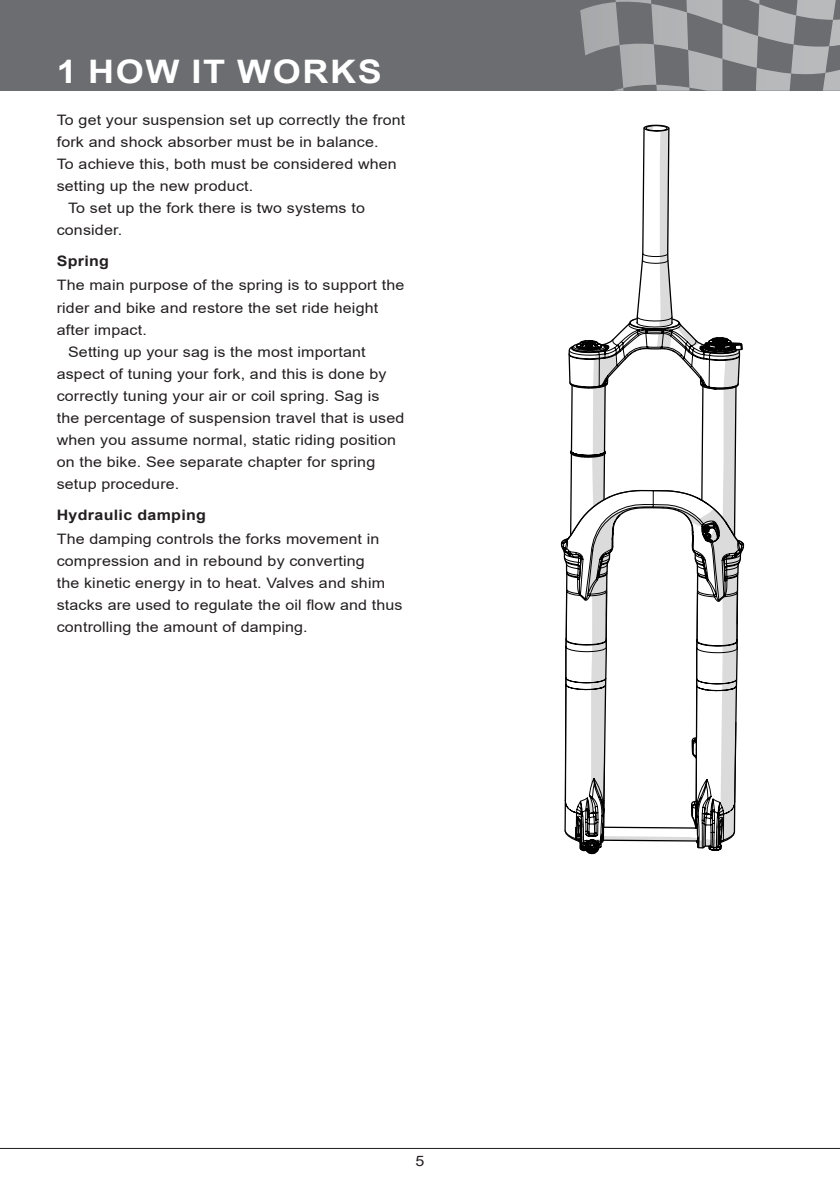
<style>
.page{position:relative;width:840px;height:1191px;background:#fff}
.page>*{position:absolute;margin:0;border:0;box-sizing:border-box;transform-origin:0 0}
.t1{font:700 32.4px "Arial";letter-spacing:.045em;color:#fff;scale:1.11 1}
.t2{font:14.4px/22px "Arial";letter-spacing:.01em;color:#231f20;scale:1.11 1}
.t3{font:700 14.4px "Arial";letter-spacing:.02em;color:#231f20;scale:1.11 1}
</style>
<div class="page">
<div style="left:0;top:0;width:839px;height:91px;background:#6c6d70"></div>
<svg style="left:580px;top:0;width:259px;height:91px"></svg>
<hr style="left:0;top:1148px;width:839px;height:1px;background:#231f20">
<svg style="left:650px;top:3px;width:123px;height:544px"></svg>
<svg style="left:560px;top:489px;width:184px;height:366px"></svg>
<svg style="left:650px;top:111px;width:89px;height:13px"></svg>
<svg style="left:574px;top:826px;width:124px;height:26px"></svg>
<svg style="left:563px;top:124px;width:180px;height:518px"></svg>
<svg style="left:707px;top:839px;width:15px;height:16px"></svg>
<h1 class="t1" style="left:57px;top:49px;width:294px">1 HOW IT WORKS</h1>
<p class="t2" style="left:57px;top:109px;width:315px">To get your suspension set up correctly the front</p>
<p class="t2" style="left:57px;top:131px;width:291px">fork and shock absorber must be in balance.</p>
<p class="t2" style="left:57px;top:153px;width:307px">To achieve this, both must be considered when</p>
<p class="t2" style="left:57px;top:175px;width:178px">setting up the new product.</p>
<p class="t2" style="left:68px;top:197px;width:269px">To set up the fork there is two systems to</p>
<p class="t2" style="left:57px;top:219px;width:60px">consider.</p>
<p class="t3" style="left:57px;top:251px;width:49px">Spring</p>
<p class="t2" style="left:57px;top:274px;width:314px">The main purpose of the spring is to support the</p>
<p class="t2" style="left:57px;top:296px;width:291px">rider and bike and restore the set ride height</p>
<p class="t2" style="left:57px;top:318px;width:83px">after impact.</p>
<p class="t2" style="left:68px;top:340px;width:269px">Setting up your sag is the most important</p>
<p class="t2" style="left:57px;top:362px;width:298px">aspect of tuning your fork, and this is done by</p>
<p class="t2" style="left:57px;top:384px;width:292px">correctly tuning your air or coil spring. Sag is</p>
<p class="t2" style="left:57px;top:406px;width:314px">the percentage of suspension travel that is used</p>
<p class="t2" style="left:57px;top:428px;width:307px">when you assume normal, static riding position</p>
<p class="t2" style="left:57px;top:450px;width:288px">on the bike. See separate chapter for spring</p>
<p class="t2" style="left:57px;top:472px;width:112px">setup procedure.</p>
<p class="t3" style="left:57px;top:505px;width:136px">Hydraulic damping</p>
<p class="t2" style="left:57px;top:528px;width:313px">The damping controls the forks movement in compression and in rebound by converting<br>the kinetic energy in to heat. Valves and shim stacks are used to regulate the oil flow and thus controlling the amount of damping.</p>
<p class="t2" style="left:415px;top:1149px;width:10px">5</p>
</div>
